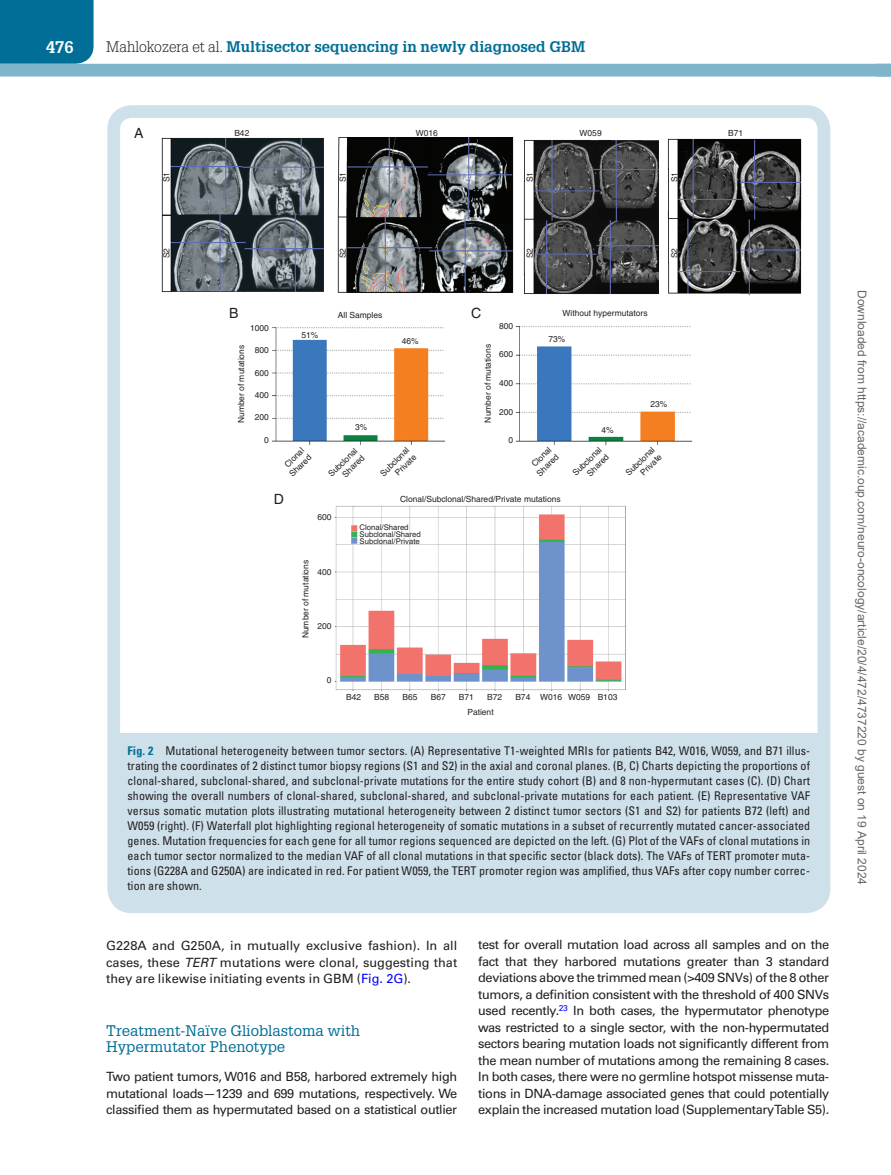
<style>
.page{position:relative;width:891px;height:1175px;background:#fff}
.page>*{position:absolute;margin:0;border:0;box-sizing:border-box;transform-origin:0 0}
.t1{font:700 16.5px "Glypha LT Std";color:#fff}
.t2{font:700 15px "Glypha LT Std";color:#006e96}
.t3{font:15px/16.5px "Glypha LT Std";color:#006e96}
.t4{font:14.1px "Helvetica";color:#231f20}
.t5{font:12.75px/16.5px "Univers LT Std";letter-spacing:-.03em;color:#231f20;text-align:justify}
.t6{font:condensed 12px/15px "Univers LT Std";letter-spacing:.005em;color:#231f20;text-align:justify}
.t7{font:12px "Arial";color:#666}
.t8{font:8.4px/10.2px "Helvetica";color:#231f20;text-align:right}
.t9{font:7.8px/7.4px "Helvetica";color:#231f20}
.s1{font-weight:300;color:#231f20}
.s2{font-weight:700;color:#006e96}
.s3{font-style:italic}
.s4{color:#00f}
</style>
<div class="page">
<div style="left:0;top:0;width:94px;height:64px;background:#006e96"></div>
<div style="left:0;top:64px;width:891px;height:12px;background:#7fb4ca"></div>
<div style="left:119px;top:733px;width:700px;height:170px;background:#cee0ea"></div>
<img style="left:272px;top:327px;width:173px;height:118px">
<img style="left:516px;top:326px;width:177px;height:119px">
<img style="left:161px;top:137px;width:163px;height:155px">
<img style="left:337px;top:137px;width:176px;height:156px">
<img style="left:524px;top:140px;width:135px;height:154px">
<img style="left:668px;top:139px;width:134px;height:157px">
<img style="left:335px;top:506px;width:291px;height:185px">
<div style="left:107px;top:105px;width:723px;height:808px;border:13px solid #cee0ea;border-radius:18px"></div>
<h1 class="t1" style="left:46px;top:37px;width:29px">476</h1>
<p class="t2" style="left:106px;top:37px;width:481px"><span class="s1">Mahlokozera et al.</span> Multisector sequencing in newly diagnosed GBM</p>
<p class="t4" style="left:134px;top:124px;width:11px">A</p>
<p class="t8" style="left:234px;top:128px;width:17px">B42</p>
<p class="t8" style="left:161px;top:182px;width:12px;rotate:-90deg">S1</p>
<p class="t8" style="left:338px;top:182px;width:12px;rotate:-90deg">S1</p>
<p class="t8" style="left:416px;top:128px;width:24px">W016</p>
<p class="t8" style="left:525px;top:182px;width:12px;rotate:-90deg">S1</p>
<p class="t8" style="left:580px;top:128px;width:24px">W059</p>
<p class="t8" style="left:728px;top:128px;width:17px">B71</p>
<p class="t8" style="left:669px;top:182px;width:12px;rotate:-90deg">S1</p>
<p class="t8" style="left:161px;top:258px;width:12px;rotate:-90deg">S2</p>
<p class="t8" style="left:338px;top:258px;width:12px;rotate:-90deg">S2</p>
<p class="t8" style="left:525px;top:258px;width:12px;rotate:-90deg">S2</p>
<p class="t8" style="left:669px;top:258px;width:12px;rotate:-90deg">S2</p>
<p class="t4" style="left:229px;top:305px;width:11px">B</p>
<p class="t4" style="left:471px;top:305px;width:12px">C</p>
<p class="t8" style="left:338px;top:310px;width:46px">All Samples</p>
<p class="t8" style="left:563px;top:307px;width:86px">Without hypermutators</p>
<p class="t8" style="left:250px;top:323px;width:20px">1000</p>
<p class="t8" style="left:255px;top:345px;width:16px">800</p>
<p class="t8" style="left:255px;top:367px;width:16px">600</p>
<p class="t8" style="left:236px;top:423px;width:80px;rotate:-90deg">Number of mutations</p>
<p class="t8" style="left:255px;top:390px;width:16px">400</p>
<p class="t8" style="left:255px;top:412px;width:16px">200</p>
<p class="t8" style="left:264px;top:434px;width:6px">0</p>
<p class="t8" style="left:301px;top:330px;width:18px">51%</p>
<p class="t8" style="left:355px;top:421px;width:14px">3%</p>
<p class="t8" style="left:402px;top:336px;width:18px">46%</p>
<p class="t8" style="left:483px;top:422px;width:80px;rotate:-90deg">Number of mutations</p>
<p class="t8" style="left:499px;top:321px;width:16px">800</p>
<p class="t8" style="left:499px;top:349px;width:16px">600</p>
<p class="t8" style="left:499px;top:378px;width:16px">400</p>
<p class="t8" style="left:499px;top:406px;width:16px">200</p>
<p class="t8" style="left:509px;top:435px;width:6px">0</p>
<p class="t8" style="left:548px;top:334px;width:18px">73%</p>
<p class="t8" style="left:601px;top:424px;width:14px">4%</p>
<p class="t8" style="left:650px;top:399px;width:18px">23%</p>
<p class="t8" style="left:280px;top:464px;width:29px;text-align:center;rotate:-45deg">Clonal<br>Shared</p>
<p class="t8" style="left:326px;top:472px;width:39px;rotate:-45deg">Subclonal<br>Shared</p>
<p class="t8" style="left:378px;top:471px;width:39px;rotate:-45deg">Subclonal<br>Private</p>
<p class="t8" style="left:527px;top:464px;width:29px;text-align:center;rotate:-45deg">Clonal<br>Shared</p>
<p class="t8" style="left:571px;top:471px;width:39px;rotate:-45deg">Subclonal<br>Shared</p>
<p class="t8" style="left:623px;top:471px;width:39px;rotate:-45deg">Subclonal<br>Private</p>
<p class="t4" style="left:274px;top:491px;width:12px">D</p>
<p class="t8" style="left:317px;top:512px;width:16px">600</p>
<p class="t8" style="left:300px;top:638px;width:80px;rotate:-90deg">Number of mutations</p>
<p class="t8" style="left:317px;top:566px;width:16px">400</p>
<p class="t8" style="left:317px;top:621px;width:16px">200</p>
<p class="t8" style="left:327px;top:675px;width:6px">0</p>
<p class="t8" style="left:400px;top:494px;width:162px">Clonal/Subclonal/Shared/Private mutations</p>
<p class="t9" style="left:360px;top:523px;width:63px">Clonal/Shared<br>Subclonal/Shared<br>Subclonal/Private</p>
<p class="t8" style="left:467px;top:689px;width:36px;line-height:15.1px;text-align:left;text-indent:20px">B72<br>Patient</p>
<p class="t8" style="left:515px;top:692px;width:104px">B74 W016 W059 B103</p>
<p class="t6" style="left:128px;top:742px;width:684px"><span class="s2">Fig. 2</span> Mutational heterogeneity between tumor sectors. (A) Representative T1-weighted MRIs for patients B42, W016, W059, and B71 illus&shy;trating the coordinates of 2 distinct tumor biopsy regions (S1 and S2) in the axial and coronal planes. (B, C) Charts depicting the proportions of clonal-shared, subclonal-shared, and subclonal-private mutations for the entire study cohort (B) and 8 non-hypermutant cases (C). (D) Chart showing the overall numbers of clonal-shared, subclonal-shared, and subclonal-private mutations for each patient. (E) Representative VAF versus somatic mutation plots illustrating mutational heterogeneity between 2 distinct tumor sectors (S1 and S2) for patients B72 (left) and W059 (right). (F) Waterfall plot highlighting regional heterogeneity of somatic mutations in a subset of recurrently mutated cancer-associated genes. Mutation frequencies for each gene for all tumor regions sequenced are depicted on the left. (G) Plot of the VAFs of clonal mutations in each tumor sector normalized to the median VAF of all clonal mutations in that specific sector (black dots). The VAFs of TERT promoter muta&shy;tions (G228A and G250A) are indicated in red. For patient W059, the TERT promoter region was amplified, thus VAFs after copy number correc&shy;tion are shown.</p>
<p class="t8" style="left:346px;top:692px;width:17px">B42</p>
<p class="t8" style="left:374px;top:692px;width:17px">B58</p>
<p class="t8" style="left:402px;top:692px;width:17px">B65</p>
<p class="t8" style="left:431px;top:692px;width:17px">B67</p>
<p class="t8" style="left:459px;top:692px;width:17px">B71</p>
<p class="t5" style="left:106px;top:937px;width:353px">G228A and G250A, in mutually exclusive fashion). In all cases, these <span class="s3">TERT</span> mutations were clonal, suggesting that they are likewise initiating events in GBM (<span class="s4">Fig. 2G</span>).</p>
<p class="t3" style="left:106px;top:1021px;width:255px">Treatment-Naïve Glioblastoma with<br>Hypermutator Phenotype</p>
<p class="t5" style="left:106px;top:1068px;width:353px">Two patient tumors, W016 and B58, harbored extremely high mutational loads—1239 and 699 mutations, respectively. We classified them as hypermutated based on a statistical outlier</p>
<p class="t5" style="left:478px;top:936px;width:353px">test for overall mutation load across all samples and on the fact that they harbored mutations greater than 3 standard deviations above the trimmed mean (&gt;409 SNVs) of the 8 other tumors, a definition consistent with the threshold of 400 SNVs used recently.<sup>23</sup> In both cases, the hypermutator phenotype was restricted to a single sector, with the non-hypermutated sectors bearing mutation loads not significantly different from the mean number of mutations among the remaining 8 cases.<br>In both cases, there were no germline hotspot missense muta&shy;tions in DNA-damage associated genes that could potentially explain the increased mutation load (Supplementary Table S5).</p>
<p class="t7" style="left:866px;top:290px;width:596px;rotate:90deg">Downloaded from https://academic.oup.com/neuro-oncology/article/20/4/472/4737220 by guest on 19 April 2024</p>
</div>
